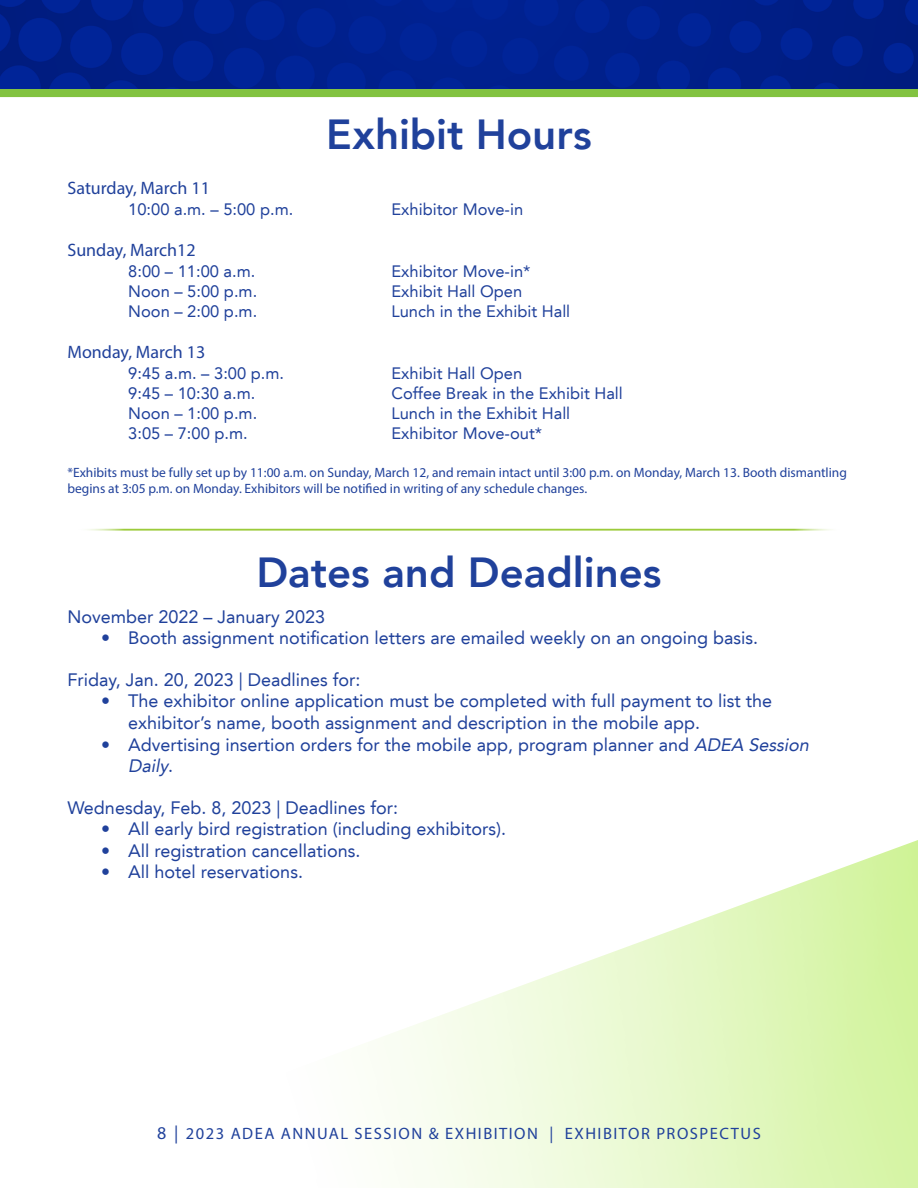
<style>
.page{position:relative;width:918px;height:1188px;background:#fff}
.page>*{position:absolute;margin:0;border:0;box-sizing:border-box;transform-origin:0 0}
.t1{font:800 42px "Avenir LT";color:#20419b}
.t2{font:18px/21.6px "Avenir LT";color:#20419b}
.t3{font:18px "Myriad Pro";color:#20419b}
.t4{font:16.5px "Avenir LT";color:#20419b}
.t5{font:16.5px "Myriad Pro";letter-spacing:.09em;color:#20419b}
.t6{font:13.5px/16.5px "Myriad Pro";color:#20419b}
.s1{font-style:italic}
.s2{font-size:18px}
</style>
<div class="page">
<div style="left:0;top:89px;width:918px;height:8px;background:#82c341"></div>
<img style="left:0;top:0;width:918px;height:89px">
<hr style="left:77px;top:528px;width:764px;height:3px;background:#9ccb3b">
<h1 class="t1" style="left:326px;top:109px;width:267px">Exhibit Hours</h1>
<p class="t3" style="left:68px;top:177px;width:144px">Saturday, March 11</p>
<p class="t4" style="left:128px;top:199px;width:167px">10:00 a.m. – 5:00 p.m.</p>
<p class="t4" style="left:392px;top:199px;width:133px">Exhibitor Move-in</p>
<p class="t3" style="left:68px;top:239px;width:130px">Sunday, March12</p>
<p class="t4" style="left:128px;top:262px;width:129px">8:00 – 11:00 a.m.</p>
<p class="t4" style="left:392px;top:262px;width:141px">Exhibitor Move-in*</p>
<p class="t4" style="left:128px;top:282px;width:131px">Noon – 5:00 p.m.</p>
<p class="t4" style="left:392px;top:282px;width:132px">Exhibit Hall Open</p>
<p class="t4" style="left:128px;top:301px;width:131px">Noon – 2:00 p.m.</p>
<p class="t4" style="left:392px;top:301px;width:180px">Lunch in the Exhibit Hall</p>
<p class="t3" style="left:68px;top:341px;width:139px">Monday, March 13</p>
<p class="t4" style="left:128px;top:364px;width:157px">9:45 a.m. – 3:00 p.m.</p>
<p class="t4" style="left:392px;top:364px;width:132px">Exhibit Hall Open</p>
<p class="t4" style="left:128px;top:384px;width:129px">9:45 – 10:30 a.m.</p>
<p class="t4" style="left:392px;top:384px;width:233px">Coffee Break in the Exhibit Hall</p>
<p class="t4" style="left:128px;top:403px;width:131px">Noon – 1:00 p.m.</p>
<p class="t4" style="left:392px;top:403px;width:180px">Lunch in the Exhibit Hall</p>
<p class="t4" style="left:128px;top:423px;width:121px">3:05 – 7:00 p.m.</p>
<p class="t4" style="left:392px;top:423px;width:152px">Exhibitor Move-out*</p>
<p class="t6" style="left:68px;top:464px;width:781px">*Exhibits must be fully set up by 11:00 a.m. on Sunday, March 12, and remain intact until 3:00 p.m. on Monday, March 13. Booth dismantling begins at 3:05 p.m. on Monday. Exhibitors will be notified in writing of any schedule changes.</p>
<h1 class="t1" style="left:256px;top:547px;width:407px">Dates and Deadlines</h1>
<p class="t2" style="left:68px;top:606px;width:259px">November 2022 – January 2023</p>
<p class="t2" style="left:101px;top:627px;width:659px">• Booth assignment notification letters are emailed weekly on an ongoing basis.</p>
<p class="t2" style="left:68px;top:669px;width:295px">Friday, Jan. 20, 2023 | Deadlines for:</p>
<p class="t2" style="left:128px;top:690px;width:645px;text-indent:-27px">• The exhibitor online application must be completed with full payment to list the exhibitor’s name, booth assignment and description in the mobile app.</p>
<p class="t2" style="left:128px;top:734px;width:686px;text-indent:-27px">• Advertising insertion orders for the mobile app, program planner and <span class="s1">ADEA Session<br>Daily</span>.</p>
<p class="t2" style="left:67px;top:797px;width:332px">Wednesday, Feb. 8, 2023 | Deadlines for:</p>
<p class="t2" style="left:101px;top:818px;width:407px">• All early bird registration (including exhibitors).</p>
<p class="t2" style="left:101px;top:840px;width:261px">• All registration cancellations.</p>
<p class="t2" style="left:101px;top:861px;width:203px">• All hotel reservations.</p>
<p class="t5" style="left:157px;top:1123px;width:605px"><span class="s2">8 |</span> 2023 ADEA ANNUAL SESSION &amp; EXHIBITION | EXHIBITOR PROSPECTUS</p>
</div>
